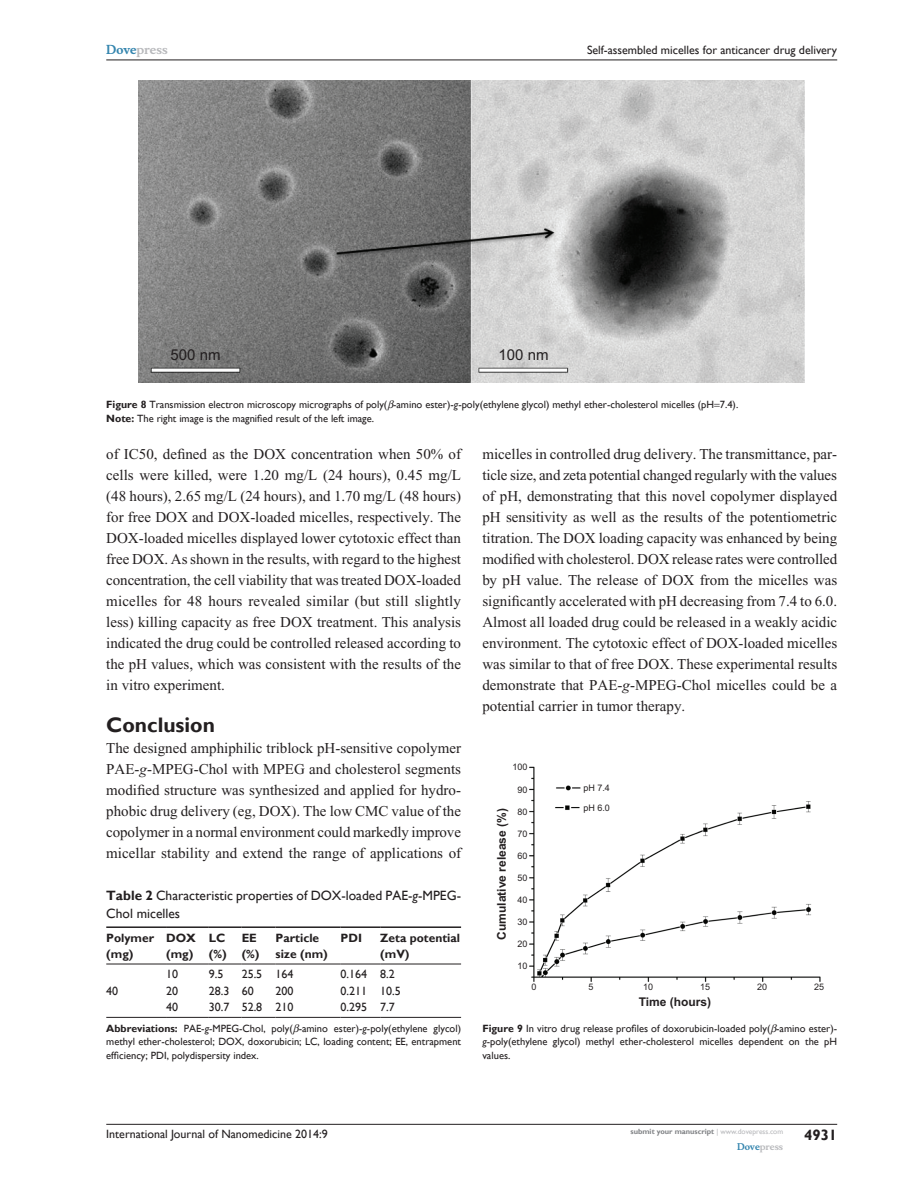
<style>
.page{position:relative;width:918px;height:1188px;background:#fff}
.page>*{position:absolute;margin:0;border:0;box-sizing:border-box;transform-origin:0 0}
.t1{font:700 21px "Gill Sans";color:#231f20}
.TxF{font:15px/21px "Times New Roman";color:#231f20;text-align:justify}
.t2{font:15px "Arial";color:#231f20}
.t3{font:700 15px "Gill Sans";color:#231f20}
.TN_TT{font:13.5px/18px "Gill Sans";color:#231f20}
.TB{font:12px "Gill Sans";color:#231f20}
.TCH{font:700 12px/16.5px "Gill Sans";color:#231f20}
.t4{font:700 12px "Arial";color:#231f20}
.t5{font:700 12px "Musee";color:#b8b9bc}
.FigC{font:10.5px/13.5px "Gill Sans";color:#231f20}
.TSNRI{font:10.5px/13.5px "Gill Sans";color:#231f20;text-align:justify}
.FigSNRI{font:10.5px "Gill Sans";color:#231f20}
.t6{font:9px/19.6px "Arial";color:#231f20}
.t7{font:700 9px "Musee";color:#b8b9bc}
.t8{font:700 7.5px "Gill Sans";color:#808285}
.s1{color:#3485ae}
.s2{font-weight:700}
.s3{font-style:italic}
.s4{font-weight:400;color:#b8b9bc}
</style>
<div class="page">
<hr style="left:106px;top:1124px;width:731px;height:1px;background:#231f20">
<hr style="left:106px;top:60px;width:731px;height:1px;background:#231f20">
<img style="left:139px;top:81px;width:666px;height:302px">
<hr style="left:106px;top:926px;width:60px;height:2px;background:#231f20">
<hr style="left:166px;top:926px;width:43px;height:2px;background:#231f20">
<hr style="left:209px;top:926px;width:33px;height:2px;background:#231f20">
<hr style="left:242px;top:926px;width:34px;height:2px;background:#231f20">
<hr style="left:276px;top:926px;width:65px;height:2px;background:#231f20">
<hr style="left:341px;top:926px;width:39px;height:2px;background:#231f20">
<hr style="left:380px;top:926px;width:81px;height:2px;background:#231f20">
<hr style="left:106px;top:964px;width:60px;height:1px;background:#231f20">
<hr style="left:166px;top:964px;width:43px;height:1px;background:#231f20">
<hr style="left:209px;top:964px;width:33px;height:1px;background:#231f20">
<hr style="left:242px;top:964px;width:34px;height:1px;background:#231f20">
<hr style="left:276px;top:964px;width:65px;height:1px;background:#231f20">
<hr style="left:341px;top:964px;width:39px;height:1px;background:#231f20">
<hr style="left:380px;top:964px;width:81px;height:1px;background:#231f20">
<hr style="left:106px;top:1017px;width:60px;height:1px;background:#231f20">
<hr style="left:166px;top:1017px;width:43px;height:1px;background:#231f20">
<hr style="left:209px;top:1017px;width:33px;height:1px;background:#231f20">
<hr style="left:242px;top:1017px;width:34px;height:1px;background:#231f20">
<hr style="left:276px;top:1017px;width:65px;height:1px;background:#231f20">
<hr style="left:341px;top:1017px;width:39px;height:1px;background:#231f20">
<hr style="left:380px;top:1017px;width:81px;height:1px;background:#231f20">
<img style="left:529px;top:766px;width:292px;height:216px">
<p class="t5" style="left:106px;top:43px;width:63px"><span class="s1">Dove</span>press</p>
<p class="TB" style="left:587px;top:43px;width:252px">Self-assembled micelles for anticancer drug delivery</p>
<p class="t2" style="left:171px;top:345px;width:52px">500 nm</p>
<p class="t2" style="left:499px;top:345px;width:52px">100 nm</p>
<p class="FigC" style="left:106px;top:398px;width:634px"><span class="s2">Figure 8</span> Transmission electron microscopy micrographs of poly( -amino ester)-<span class="s3">g</span>-poly(ethylene glycol) methyl ether-cholesterol micelles (pH 7.4).</p>
<p class="FigSNRI" style="left:106px;top:412px;width:269px"><span class="s2">Note:</span> The right image is the magnified result of the left image.</p>
<p class="TxF" style="left:106px;top:443px;width:356px">of IC50, defined as the DOX concentration when 50% of cells were killed, were 1.20 mg/L (24 hours), 0.45 mg/L (48 hours), 2.65 mg/L (24 hours), and 1.70 mg/L (48 hours) for free DOX and DOX-loaded micelles, respectively. The DOX-loaded micelles displayed lower cytotoxic effect than free DOX. As shown in the results, with regard to the highest concentration, the cell viability that was treated DOX-loaded micelles for 48 hours revealed similar (but still slightly less) killing capacity as free DOX treatment. This analysis indicated the drug could be controlled released according to the pH values, which was consistent with the results of the in vitro experiment.</p>
<h1 class="t1" style="left:106px;top:712px;width:110px">Conclusion</h1>
<p class="TxF" style="left:106px;top:737px;width:356px">The designed amphiphilic triblock pH-sensitive copolymer PAE-<span class="s3">g</span>-MPEG-Chol with MPEG and cholesterol segments modified structure was synthesized and applied for hydro&shy;phobic drug delivery (eg, DOX). The low CMC value of the copolymer in a normal environment could markedly improve micellar stability and extend the range of applications of</p>
<p class="TN_TT" style="left:106px;top:887px;width:356px"><span class="s2">Table 2</span> Characteristic properties of DOX-loaded PAE-<span class="s3">g</span>-MPEG -<br>Chol micelles</p>
<p class="TCH" style="left:106px;top:930px;width:49px">Polymer</p>
<p class="TCH" style="left:106px;top:946px;width:29px">(mg)</p>
<p class="TCH" style="left:166px;top:930px;width:31px">DOX</p>
<p class="TCH" style="left:166px;top:946px;width:29px">(mg)</p>
<p class="TCH" style="left:209px;top:930px;width:18px">LC</p>
<p class="TCH" style="left:209px;top:946px;width:19px">(%)</p>
<p class="TCH" style="left:276px;top:930px;width:54px">Particle size (nm)</p>
<p class="TCH" style="left:341px;top:930px;width:23px">PDI</p>
<p class="TCH" style="left:380px;top:930px;width:81px">Zeta potential (mV)</p>
<p class="TCH" style="left:242px;top:930px;width:17px">EE</p>
<p class="TCH" style="left:242px;top:946px;width:19px">(%)</p>
<p class="TB" style="left:166px;top:967px;width:13px">10</p>
<p class="TB" style="left:209px;top:967px;width:16px">9.5</p>
<p class="TB" style="left:242px;top:967px;width:22px">25.5</p>
<p class="TB" style="left:276px;top:967px;width:19px">164</p>
<p class="TB" style="left:341px;top:967px;width:28px">0.164</p>
<p class="TB" style="left:380px;top:967px;width:16px">8.2</p>
<p class="TB" style="left:106px;top:984px;width:13px">40</p>
<p class="TB" style="left:166px;top:984px;width:13px">20</p>
<p class="TB" style="left:209px;top:984px;width:22px">28.3</p>
<p class="TB" style="left:242px;top:984px;width:13px">60</p>
<p class="TB" style="left:276px;top:984px;width:19px">200</p>
<p class="TB" style="left:341px;top:984px;width:28px">0.211</p>
<p class="TB" style="left:380px;top:984px;width:22px">10.5</p>
<p class="TB" style="left:166px;top:1000px;width:13px">40</p>
<p class="TB" style="left:209px;top:1000px;width:22px">30.7</p>
<p class="TB" style="left:242px;top:1000px;width:22px">52.8</p>
<p class="TB" style="left:276px;top:1000px;width:19px">210</p>
<p class="TB" style="left:341px;top:1000px;width:28px">0.295</p>
<p class="TB" style="left:380px;top:1000px;width:16px">7.7</p>
<p class="TSNRI" style="left:106px;top:1021px;width:356px"><span class="s2">Abbreviations:</span> PAE-<span class="s3">g</span>-MPEG -Chol, poly( -amino ester)-<span class="s3">g</span>-poly(ethylene glycol) methyl ether-cholesterol; DOX, doxorubicin; LC, loading content; EE, entrapment efficiency; PDI, polydispersity index.</p>
<p class="TxF" style="left:482px;top:443px;width:356px">micelles in controlled drug delivery. The transmittance, par&shy;ticle size, and zeta potential changed regularly with the values of pH, demonstrating that this novel copolymer displayed pH sensitivity as well as the results of the potentiometric titration. The DOX loading capacity was enhanced by being modified with cholesterol. DOX release rates were controlled by pH value. The release of DOX from the micelles was significantly accelerated with pH decreasing from 7.4 to 6.0.<br>Almost all loaded drug could be released in a weakly acidic environment. The cytotoxic effect of DOX-loaded micelles was similar to that of free DOX. These experimental results demonstrate that PAE-<span class="s3">g</span>-MPEG-Chol micelles could be a potential carrier in tumor therapy.</p>
<p class="t6" style="left:512px;top:757px;width:17px">100</p>
<p class="t6" style="left:517px;top:780px;width:12px">90</p>
<p class="t6" style="left:583px;top:778px;width:28px">pH 7.4 pH 6.0</p>
<p class="t6" style="left:517px;top:802px;width:12px">80</p>
<p class="t6" style="left:517px;top:824px;width:12px">70</p>
<p class="t6" style="left:517px;top:846px;width:12px">60</p>
<p class="t6" style="left:517px;top:868px;width:12px">50</p>
<p class="t6" style="left:517px;top:890px;width:12px">40</p>
<p class="t6" style="left:517px;top:912px;width:12px">30</p>
<p class="t6" style="left:517px;top:934px;width:12px">20</p>
<p class="t6" style="left:517px;top:956px;width:12px">10</p>
<p class="t4" style="left:493px;top:940px;width:133px;rotate:-90deg">Cumulative release (%)</p>
<p class="t6" style="left:531px;top:977px;width:7px">0</p>
<p class="t6" style="left:589px;top:977px;width:7px">5</p>
<p class="t6" style="left:643px;top:977px;width:12px">10</p>
<p class="t6" style="left:700px;top:977px;width:12px">15</p>
<p class="t6" style="left:757px;top:977px;width:12px">20</p>
<p class="t6" style="left:814px;top:977px;width:12px">25</p>
<p class="t4" style="left:639px;top:994px;width:74px">Time (hours)</p>
<p class="FigC" style="left:482px;top:1021px;width:356px"><span class="s2">Figure 9</span> In vitro drug release profiles of doxorubicin-loaded poly( -amino ester)- <span class="s3">g</span>-poly(ethylene glycol) methyl ether-cholesterol micelles dependent on the pH values.</p>
<p class="TB" style="left:106px;top:1127px;width:223px">International Journal of Nanomedicine 2014:9</p>
<p class="t8" style="left:631px;top:1127px;width:154px">submit your manuscript <span class="s4">| www.dovepress.com</span></p>
<p class="t7" style="left:737px;top:1141px;width:48px"><span class="s1">Dove</span>press</p>
<p class="t3" style="left:804px;top:1126px;width:35px">4931</p>
</div>
